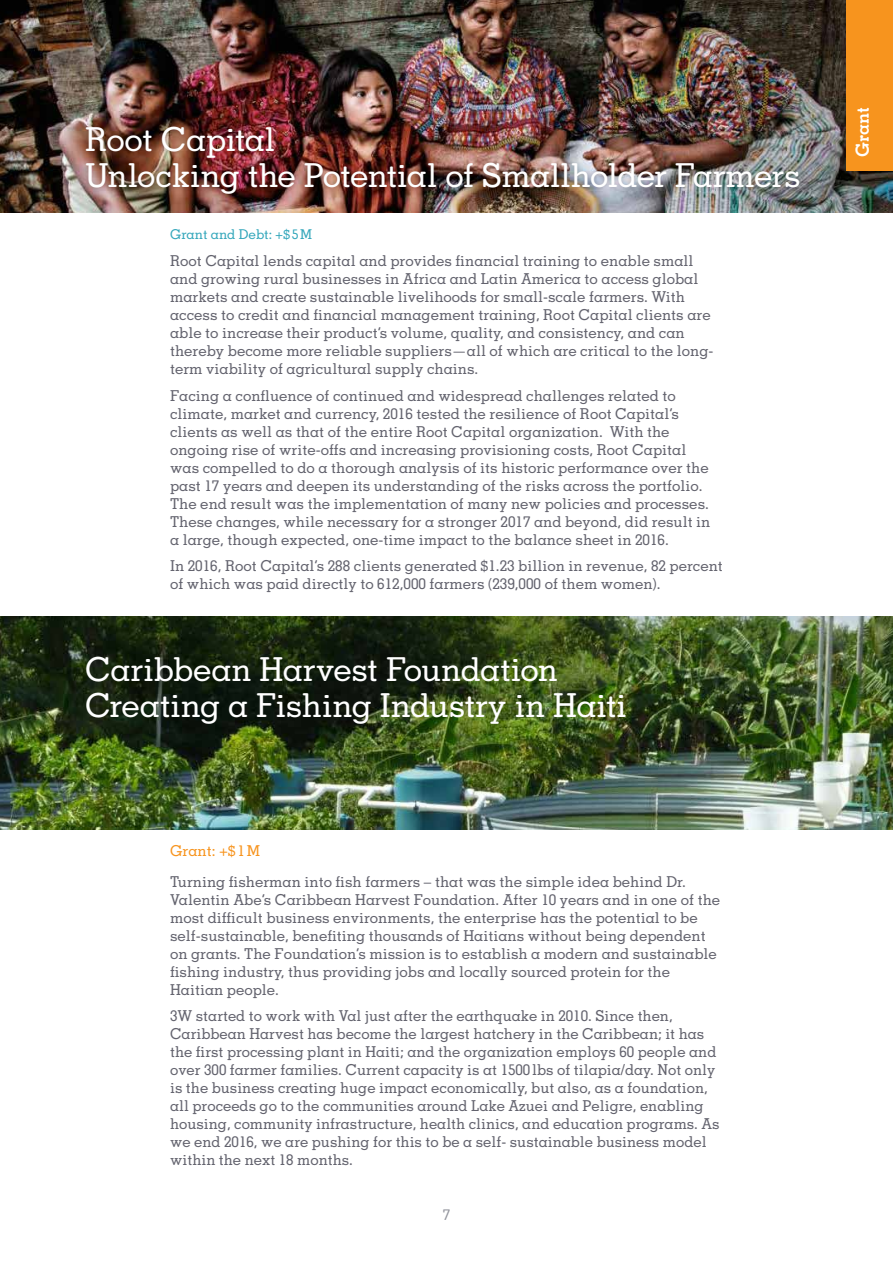
<style>
.page{position:relative;width:893px;height:1263px;background:#fff}
.page>*{position:absolute;margin:0;border:0;box-sizing:border-box;transform-origin:0 0}
.t1{font:500 33px/36px "Memphis SR Pro";letter-spacing:-.02em;color:#fff}
.t2{font:700 18px "Memphis SR Pro";color:#fff}
.t3{font:500 15px/18px "Memphis SR Pro";color:#63636e}
.t4{font:500 15px "Memphis SR Pro";color:#f7941e}
.t5{font:500 15px "Memphis SR Pro";color:#93959d}
.t6{font:500 13.5px "Memphis SR Pro";color:#34a7bb}
</style>
<div class="page">
<img style="left:0;top:0;width:893px;height:213px">
<div style="left:82px;top:123px;width:722px;height:75px;background:#000;opacity:.2"></div>
<img style="left:0;top:616px;width:893px;height:213px">
<div style="left:846px;top:0;width:47px;height:170px;background:#f7941e"></div>
<h1 class="t1" style="left:85px;top:121px;width:717px">Root Capital<br>Unlocking the Potential of Smallholder Farmers</h1>
<p class="t6" style="left:170px;top:226px;width:144px">Grant and Debt: +$5M</p>
<p class="t3" style="left:170px;top:251px;width:545px">Root Capital lends capital and provides financial training to enable small and growing rural businesses in Africa and Latin America to access global markets and create sustainable livelihoods for small-scale farmers. With access to credit and financial management training, Root Capital clients are able to increase their product’s volume, quality, and consistency, and can thereby become more reliable suppliers—all of which are critical to the long&shy;term viability of agricultural supply chains.</p>
<p class="t3" style="left:170px;top:386px;width:542px">Facing a confluence of continued and widespread challenges related to climate, market and currency, 2016 tested the resilience of Root Capital’s clients as well as that of the entire Root Capital organization. With the ongoing rise of write-offs and increasing provisioning costs, Root Capital was compelled to do a thorough analysis of its historic performance over the past 17 years and deepen its understanding of the risks across the portfolio.<br>The end result was the implementation of many new policies and processes.<br>These changes, while necessary for a stronger 2017 and beyond, did result in a large, though expected, one-time impact to the balance sheet in 2016.</p>
<p class="t3" style="left:170px;top:556px;width:554px">In 2016, Root Capital’s 288 clients generated $1.23 billion in revenue, 82 percent of which was paid directly to 612,000 farmers (239,000 of them women).</p>
<h1 class="t1" style="left:85px;top:650px;width:543px">Caribbean Harvest Foundation<br>Creating a Fishing Industry in Haiti</h1>
<p class="t4" style="left:170px;top:841px;width:92px">Grant: +$ 1M</p>
<p class="t3" style="left:170px;top:872px;width:552px">Turning fisherman into fish farmers – that was the simple idea behind Dr.<br>Valentin Abe’s Caribbean Harvest Foundation. After 10 years and in one of the most difficult business environments, the enterprise has the potential to be self-sustainable, benefiting thousands of Haitians without being dependent on grants. The Foundation’s mission is to establish a modern and sustainable fishing industry, thus providing jobs and locally sourced protein for the Haitian people.</p>
<p class="t3" style="left:170px;top:1007px;width:551px">3W started to work with Val just after the earthquake in 2010. Since then, Caribbean Harvest has become the largest hatchery in the Caribbean; it has the first processing plant in Haiti; and the organization employs 60 people and over 300 farmer families. Current capacity is at 1500 lbs of tilapia/day. Not only is the business creating huge impact economically, but also, as a foundation, all proceeds go to the communities around Lake Azuei and Peligre, enabling housing, community infrastructure, health clinics, and education programs. As we end 2016, we are pushing for this to be a self- sustainable business model within the next 18 months.</p>
<p class="t5" style="left:443px;top:1205px;width:9px">7</p>
<p class="t2" style="left:851px;top:157px;width:51px;rotate:-90deg">Grant</p>
</div>
